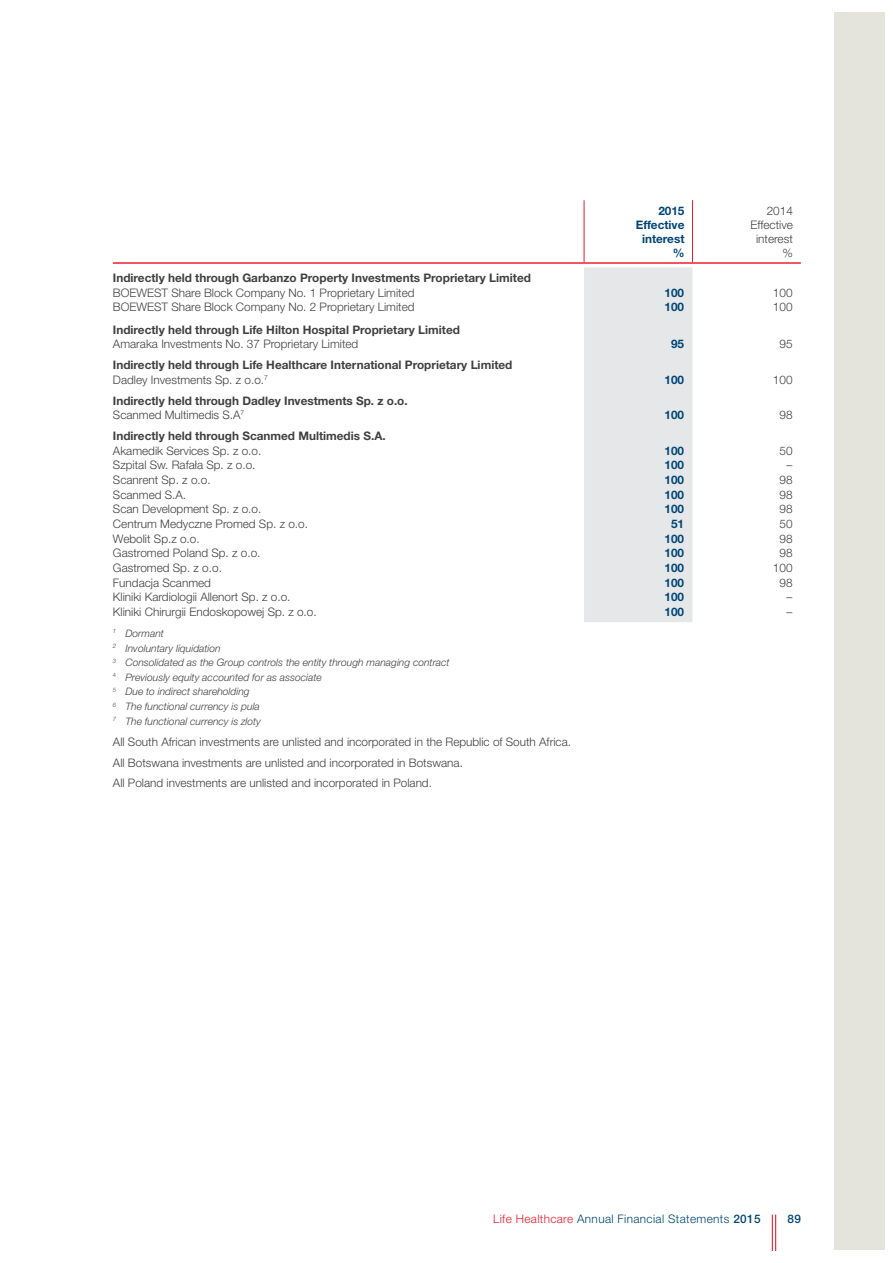
<style>
.page{position:relative;width:893px;height:1263px;background:#fff}
.page>*{position:absolute;margin:0;border:0;box-sizing:border-box;transform-origin:0 0}
.t1{font:300 11.7px/14px "Helvetica Neue LT Std";color:#404041;text-align:right}
.t2{font:700 11.7px/14.7px "Helvetica Neue LT Std";color:#404041}
.t3{font:700 11.7px/14px "Helvetica Neue LT Std";color:#004577;text-align:right}
.t4{font:300 11.7px "Helvetica Neue LT Std";letter-spacing:.03em;color:#004577}
.t5{font:500 11.7px "Helvetica Neue LT Std";color:#004577}
.t6{font:italic 300 10.35px/14.7px "Helvetica Neue LT Std";color:#404041}
.s1{font-weight:300}
.s2{color:#ed1b2d}
.s3{font-weight:500}
</style>
<div class="page">
<hr style="left:771px;top:1215px;width:1px;height:35px;background:#ed1b2d">
<hr style="left:775px;top:1215px;width:1px;height:35px;background:#ed1b2d">
<div style="left:834px;top:13px;width:50px;height:1237px;background:#e4e4dd"></div>
<div style="left:584px;top:267px;width:108px;height:355px;background:#e6e7e8"></div>
<hr style="left:583px;top:200px;width:1px;height:62px;background:#ed1b2d">
<hr style="left:692px;top:200px;width:1px;height:62px;background:#ed1b2d">
<hr style="left:113px;top:262px;width:687px;height:2px;background:#ed1b2d">
<p class="t3" style="left:635px;top:205px;width:50px">2015<br>Effective interest %</p>
<p class="t1" style="left:750px;top:205px;width:44px">2014<br>Effective interest %</p>
<p class="t2" style="left:113px;top:272px;width:419px">Indirectly held through Garbanzo Property Investments Proprietary Limited</p>
<p class="t1" style="left:113px;top:287px;width:303px">BOEWEST Share Block Company No. 1 Proprietary Limited</p>
<p class="t3" style="left:664px;top:287px;width:21px">100</p>
<p class="t1" style="left:772px;top:287px;width:21px">100</p>
<p class="t1" style="left:113px;top:302px;width:303px">BOEWEST Share Block Company No. 2 Proprietary Limited</p>
<p class="t3" style="left:664px;top:302px;width:21px">100</p>
<p class="t1" style="left:772px;top:302px;width:21px">100</p>
<p class="t2" style="left:113px;top:323px;width:348px">Indirectly held through Life Hilton Hospital Proprietary Limited</p>
<p class="t1" style="left:113px;top:339px;width:247px">Amaraka Investments No. 37 Proprietary Limited</p>
<p class="t3" style="left:671px;top:338px;width:15px">95</p>
<p class="t1" style="left:779px;top:339px;width:15px">95</p>
<p class="t2" style="left:113px;top:359px;width:401px">Indirectly held through Life Healthcare International Proprietary Limited<br><span class="s1">Dadley Investments Sp. z o.o.</span><sup>7</sup></p>
<p class="t3" style="left:664px;top:374px;width:21px">100</p>
<p class="t1" style="left:772px;top:374px;width:21px">100</p>
<p class="t2" style="left:113px;top:395px;width:296px">Indirectly held through Dadley Investments Sp. z o.o.<br><span class="s1">Scanmed Multimedis S.A</span><sup>7</sup></p>
<p class="t3" style="left:664px;top:410px;width:21px">100</p>
<p class="t1" style="left:779px;top:410px;width:15px">98</p>
<p class="t2" style="left:113px;top:430px;width:274px">Indirectly held through Scanmed Multimedis S.A.</p>
<p class="t1" style="left:113px;top:445px;width:150px">Akamedik Services Sp. z o.o.</p>
<p class="t3" style="left:664px;top:445px;width:21px">100</p>
<p class="t1" style="left:779px;top:445px;width:15px">50</p>
<p class="t1" style="left:113px;top:460px;width:144px">Szpital Sw. Rafała Sp. z o.o.</p>
<p class="t3" style="left:664px;top:460px;width:21px">100</p>
<p class="t1" style="left:786px;top:460px;width:7px">–</p>
<p class="t1" style="left:113px;top:474px;width:99px">Scanrent Sp. z o.o.</p>
<p class="t3" style="left:664px;top:474px;width:21px">100</p>
<p class="t1" style="left:779px;top:474px;width:15px">98</p>
<p class="t1" style="left:113px;top:489px;width:75px">Scanmed S.A.</p>
<p class="t3" style="left:664px;top:489px;width:21px">100</p>
<p class="t1" style="left:779px;top:489px;width:15px">98</p>
<p class="t1" style="left:113px;top:504px;width:150px">Scan Development Sp. z o.o.</p>
<p class="t3" style="left:664px;top:504px;width:21px">100</p>
<p class="t1" style="left:779px;top:504px;width:15px">98</p>
<p class="t1" style="left:113px;top:518px;width:196px">Centrum Medyczne Promed Sp. z o.o.</p>
<p class="t3" style="left:671px;top:518px;width:15px">51</p>
<p class="t1" style="left:779px;top:518px;width:15px">50</p>
<p class="t1" style="left:113px;top:533px;width:88px">Webolit Sp.z o.o.</p>
<p class="t3" style="left:664px;top:533px;width:21px">100</p>
<p class="t1" style="left:779px;top:533px;width:15px">98</p>
<p class="t1" style="left:113px;top:548px;width:149px">Gastromed Poland Sp. z o.o.</p>
<p class="t3" style="left:664px;top:548px;width:21px">100</p>
<p class="t1" style="left:779px;top:548px;width:15px">98</p>
<p class="t1" style="left:113px;top:562px;width:110px">Gastromed Sp. z o.o.</p>
<p class="t3" style="left:664px;top:562px;width:21px">100</p>
<p class="t1" style="left:772px;top:562px;width:21px">100</p>
<p class="t1" style="left:113px;top:577px;width:100px">Fundacja Scanmed</p>
<p class="t3" style="left:664px;top:577px;width:21px">100</p>
<p class="t1" style="left:779px;top:577px;width:15px">98</p>
<p class="t1" style="left:113px;top:592px;width:179px">Kliniki Kardiologii Allenort Sp. z o.o.</p>
<p class="t3" style="left:664px;top:592px;width:21px">100</p>
<p class="t1" style="left:786px;top:592px;width:7px">–</p>
<p class="t1" style="left:113px;top:606px;width:205px">Kliniki Chirurgii Endoskopowej Sp. z o.o.</p>
<p class="t3" style="left:664px;top:606px;width:21px">100</p>
<p class="t1" style="left:786px;top:606px;width:7px">–</p>
<p class="t6" style="left:113px;top:627px;width:338px"><sup>1</sup> Dormant<br><sup>2</sup> Involuntary liquidation<br><sup>3</sup> Consolidated as the Group controls the entity through managing contract <sup>4</sup> Previously equity accounted for as associate<br><sup>5</sup> Due to indirect shareholding<br><sup>6</sup> The functional currency is pula<br><sup>7</sup> The functional currency is zloty</p>
<p class="t1" style="left:113px;top:732px;width:459px;line-height:20.9px;text-align:left">All South African investments are unlisted and incorporated in the Republic of South Africa.<br>All Botswana investments are unlisted and incorporated in Botswana.<br>All Poland investments are unlisted and incorporated in Poland.</p>
<p class="t4" style="left:493px;top:1215px;width:269px"><span class="s2">Life Healthcare</span> Annual Financial Statements <span class="s3">2015</span></p>
<p class="t5" style="left:787px;top:1215px;width:15px">89</p>
</div>
